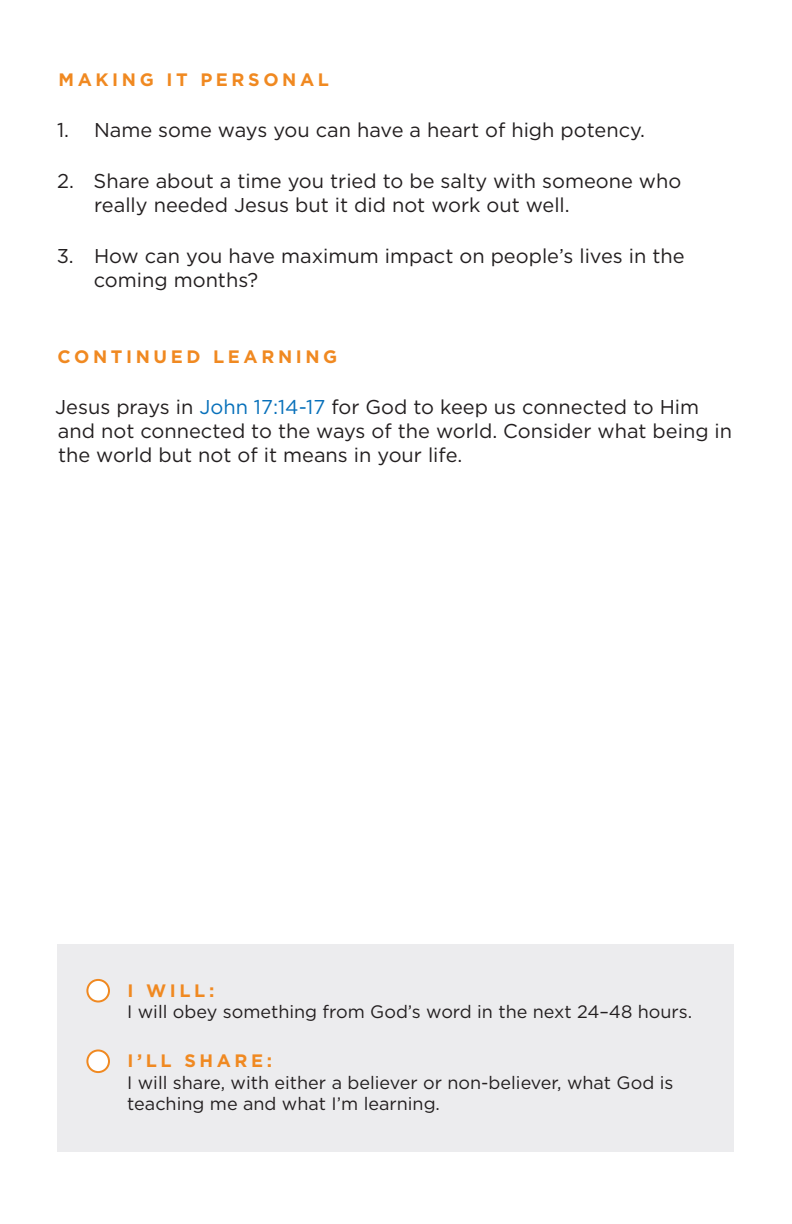
<style>
.page{position:relative;width:792px;height:1224px;background:#fff}
.page>*{position:absolute;margin:0;border:0;box-sizing:border-box;transform-origin:0 0}
.t1{font:20px/24px "Gotham";color:#231f20}
.t2{font:18px/21.6px "Gotham";color:#231f20}
.t3{font:700 18px "Gotham";letter-spacing:.2em;color:#f08921}
.s1{color:#0770ba}
</style>
<div class="page">
<div style="left:58px;top:944px;width:676px;height:208px;background:#ececee"></div>
<div style="left:87px;top:980px;width:22px;height:22px;background:#fff;border-radius:50%"></div>
<div style="left:86px;top:979px;width:24px;height:24px;border:2px solid #f08921;border-radius:50%"></div>
<div style="left:87px;top:1050px;width:22px;height:22px;background:#fff;border-radius:50%"></div>
<div style="left:86px;top:1049px;width:24px;height:24px;border:2px solid #f08921;border-radius:50%"></div>
<p class="t3" style="left:58px;top:68px;width:272px">MAKING IT PERSONAL</p>
<p class="t1" style="left:57px;top:118px;width:589px">1. Name some ways you can have a heart of high potency.</p>
<p class="t1" style="left:94px;top:169px;width:589px;text-indent:-37px">2. Share about a time you tried to be salty with someone who really needed Jesus but it did not work out well.</p>
<p class="t1" style="left:94px;top:244px;width:592px;text-indent:-37px">3. How can you have maximum impact on people’s lives in the coming months?</p>
<p class="t3" style="left:58px;top:345px;width:281px">CONTINUED LEARNING</p>
<p class="t1" style="left:55px;top:394px;width:678px">Jesus prays in <span class="s1">John 17:14-17</span> for God to keep us connected to Him and not connected to the ways of the world. Consider what being in the world but not of it means in your life.</p>
<p class="t3" style="left:127px;top:978px;width:88px">I WILL:</p>
<p class="t2" style="left:127px;top:1001px;width:567px">I will obey something from God’s word in the next 24–48 hours.</p>
<p class="t3" style="left:127px;top:1049px;width:146px">I’LL SHARE:</p>
<p class="t2" style="left:127px;top:1071px;width:548px">I will share, with either a believer or non-believer, what God is teaching me and what I’m learning.</p>
</div>
